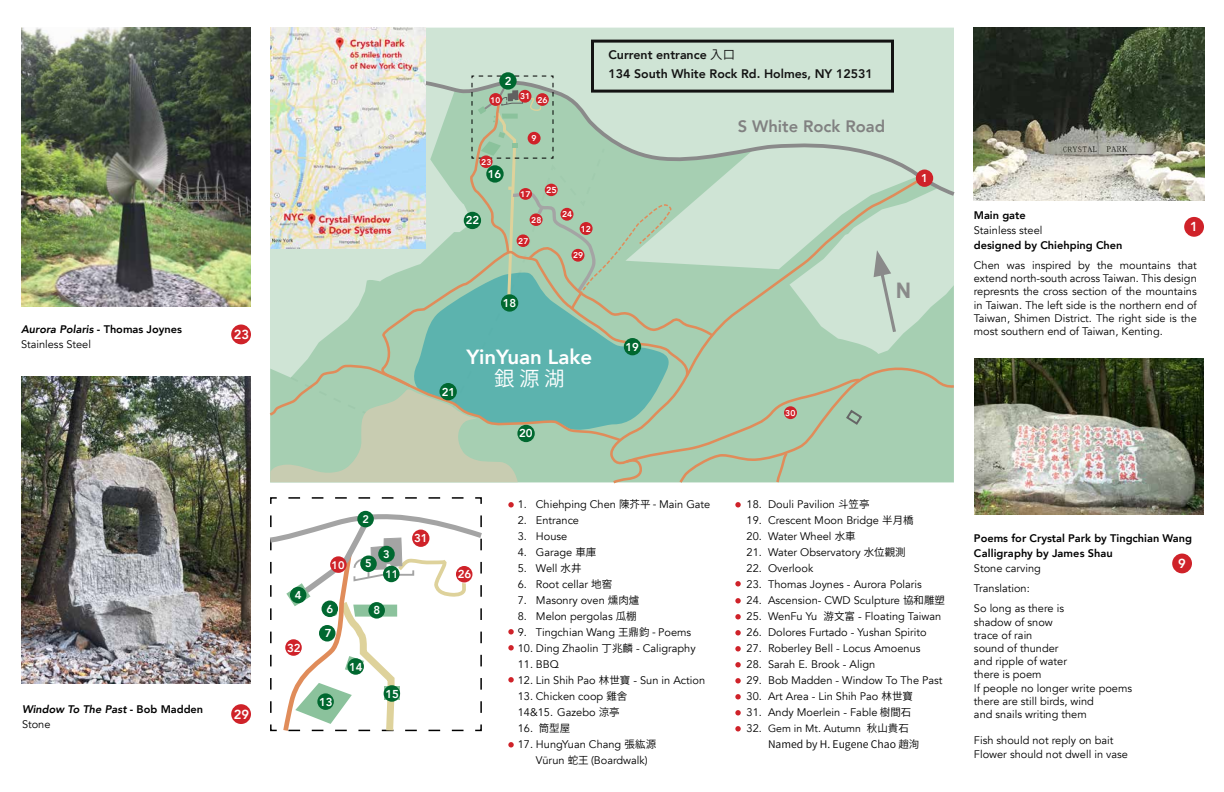
<style>
.page{position:relative;width:1224px;height:792px;background:#fff}
.page>*{position:absolute;margin:0;border:0;box-sizing:border-box;transform-origin:0 0}
.t1{font:700 21.4px "Arial";color:#8a8a8a}
.t2{font:800 20.5px "Avenir";color:#fff}
.t3{font:20.5px "Gen Shin Gothic";color:#fff}
.t4{font:800 16.5px "Avenir";color:#818181}
.t5{font:800 13px "Avenir";color:#fff}
.t6{font:800 12.4px/18.9px "Avenir";color:#131313}
.t7{font:800 11.5px/24.5px "Avenir";color:#fff}
.t8{font:800 11.4px "Avenir";color:#fff}
.t9{font:11px/16px "Avenir";color:#000}
.t10{font:800 11px/15px "Avenir";color:#000}
.t11{font:italic 800 11px/15px "Avenir";color:#000}
.t12{font:800 11px "Avenir";color:#fff}
.t13{font:10.5px "Gen Shin Gothic";color:#000}
.t14{font:10.5px "Avenir";color:#000}
.t15{font:800 8.7px "Avenir";color:#fff;scale:1.04 1}
.t16{font:800 8.5px "Avenir";color:#fff}
.t17{font:800 8.4px "Avenir";color:#fff}
.t18{font:800 8.3px "Avenir";color:#fff}
.t19{font:800 8.2px "Avenir";color:#fff}
.t20{font:800 8.2px "Avenir";color:#fff;scale:1.1 1}
.t21{font:800 8.1px "Avenir";color:#fff}
.s1{font-weight:800;font-style:italic}
.s2{font-weight:800}
.s3{font-style:normal}
.s4{font-weight:400;font-style:normal}
.s5{font-family:"Gen Shin Gothic";font-weight:400}
.s6{font-family:"Gen Shin Gothic";font-size:10.5px}
.s7{font-family:"Gen Shin Gothic";font-size:10.9px}
.s8{font-family:"Gen Shin Gothic"}
</style>
<div class="page">
<div style="left:426px;top:28px;width:528px;height:46px;background:#cfe4d5"></div>
<div style="left:591px;top:40px;width:303px;height:53px;border:3px solid #131313"></div>
<svg style="left:499px;top:72px;width:18px;height:18px"></svg>
<svg style="left:508px;top:502px;width:6px;height:5px"></svg>
<svg style="left:508px;top:629px;width:6px;height:5px"></svg>
<svg style="left:508px;top:645px;width:6px;height:5px"></svg>
<svg style="left:508px;top:677px;width:6px;height:5px"></svg>
<svg style="left:508px;top:742px;width:6px;height:5px"></svg>
<svg style="left:735px;top:502px;width:6px;height:5px"></svg>
<svg style="left:735px;top:598px;width:6px;height:5px"></svg>
<svg style="left:735px;top:581px;width:6px;height:5px"></svg>
<svg style="left:735px;top:614px;width:6px;height:5px"></svg>
<svg style="left:735px;top:630px;width:6px;height:5px"></svg>
<svg style="left:735px;top:646px;width:6px;height:5px"></svg>
<svg style="left:735px;top:662px;width:6px;height:5px"></svg>
<svg style="left:735px;top:678px;width:6px;height:5px"></svg>
<svg style="left:735px;top:694px;width:6px;height:5px"></svg>
<svg style="left:735px;top:710px;width:6px;height:5px"></svg>
<svg style="left:735px;top:726px;width:6px;height:5px"></svg>
<svg style="left:270px;top:497px;width:212px;height:235px"></svg>
<div style="left:368px;top:602px;width:17px;height:17px;background:#006830;border-radius:50%"></div>
<div style="left:285px;top:639px;width:17px;height:17px;background:#cf2229;border-radius:50%"></div>
<div style="left:322px;top:601px;width:16px;height:16px;background:#006830;border-radius:50%"></div>
<div style="left:319px;top:625px;width:17px;height:17px;background:#006830;border-radius:50%"></div>
<div style="left:290px;top:587px;width:16px;height:16px;background:#006830;border-radius:50%"></div>
<div style="left:456px;top:566px;width:16px;height:17px;background:#cf2229;border-radius:50%"></div>
<div style="left:384px;top:685px;width:16px;height:17px;background:#006830;border-radius:50%"></div>
<div style="left:347px;top:658px;width:17px;height:17px;background:#006830;border-radius:50%"></div>
<div style="left:317px;top:693px;width:17px;height:17px;background:#006830;border-radius:50%"></div>
<div style="left:378px;top:546px;width:17px;height:16px;background:#006830;border-radius:50%"></div>
<div style="left:357px;top:511px;width:17px;height:16px;background:#006830;border-radius:50%"></div>
<div style="left:383px;top:566px;width:17px;height:16px;background:#006830;border-radius:50%"></div>
<div style="left:330px;top:556px;width:17px;height:17px;background:#cf2229;border-radius:50%"></div>
<div style="left:360px;top:556px;width:17px;height:16px;background:#006830;border-radius:50%"></div>
<div style="left:412px;top:530px;width:17px;height:17px;background:#cf2229;border-radius:50%"></div>
<svg style="left:269px;top:75px;width:686px;height:409px;background:#adcdb7"></svg>
<div style="left:1184px;top:217px;width:20px;height:20px;background:#cf2229;border-radius:50%"></div>
<div style="left:1172px;top:554px;width:20px;height:19px;background:#cf2229;border-radius:50%"></div>
<div style="left:231px;top:704px;width:20px;height:20px;background:#cf2229;border-radius:50%"></div>
<div style="left:231px;top:325px;width:20px;height:19px;background:#cf2229;border-radius:50%"></div>
<img style="left:974px;top:359px;width:230px;height:156px">
<img style="left:974px;top:28px;width:230px;height:172px">
<img style="left:21px;top:28px;width:230px;height:279px">
<img style="left:21px;top:377px;width:230px;height:307px">
<img style="left:270px;top:28px;width:156px;height:220px">
<p class="t9" style="left:21px;top:322px;width:163px;line-height:15px"><span class="s1">Aurora Polaris</span> <span class="s2">- Thomas Joynes<br></span>Stainless Steel</p>
<p class="t5" style="left:234px;top:324px;width:17px">23</p>
<p class="t11" style="left:22px;top:701px;width:183px">Window To The Past <span class="s3">- Bob Madden<br></span><span class="s4">Stone</span></p>
<p class="t5" style="left:234px;top:704px;width:17px">29</p>
<p class="t8" style="left:505px;top:72px;width:8px">2</p>
<p class="t17" style="left:520px;top:90px;width:12px">31</p>
<p class="t21" style="left:491px;top:93px;width:11px">10</p>
<p class="t18" style="left:538px;top:93px;width:12px">26</p>
<p class="t19" style="left:481px;top:156px;width:12px">23</p>
<p class="t8" style="left:488px;top:165px;width:15px">16</p>
<p class="t8" style="left:466px;top:212px;width:15px">22</p>
<p class="t18" style="left:532px;top:132px;width:7px">9</p>
<p class="t20" style="left:520px;top:188px;width:11px">17</p>
<p class="t15" style="left:546px;top:183px;width:12px">25</p>
<p class="t19" style="left:531px;top:214px;width:12px">28</p>
<p class="t19" style="left:518px;top:235px;width:12px">27</p>
<p class="t17" style="left:562px;top:208px;width:12px">24</p>
<p class="t16" style="left:581px;top:222px;width:12px">12</p>
<p class="t17" style="left:573px;top:249px;width:12px">29</p>
<p class="t8" style="left:503px;top:294px;width:15px">18</p>
<p class="t8" style="left:442px;top:383px;width:15px">21</p>
<h2 class="t2" style="left:466px;top:340px;width:127px">YinYuan Lake</h2>
<h2 class="t3" style="left:494px;top:364px;width:72px">銀 源 湖</h2>
<p class="t8" style="left:519px;top:425px;width:15px">20</p>
<p class="t6" style="left:608px;top:46px;width:266px">Current entrance <span class="s5">入口<br></span>134 South White Rock Rd. Holmes, NY 12531</p>
<h3 class="t4" style="left:738px;top:113px;width:149px">S White Rock Road</h3>
<p class="t8" style="left:921px;top:169px;width:8px">1</p>
<p class="t8" style="left:626px;top:338px;width:15px">19</p>
<p class="t17" style="left:785px;top:406px;width:12px">30</p>
<h1 class="t1" style="left:896px;top:276px;width:17px">N</h1>
<p class="t7" style="left:295px;top:583px;width:8px">4</p>
<p class="t7" style="left:287px;top:635px;width:15px">32</p>
<p class="t12" style="left:363px;top:510px;width:8px">2</p>
<p class="t12" style="left:332px;top:556px;width:14px">10</p>
<p class="t12" style="left:365px;top:555px;width:8px">5</p>
<p class="t12" style="left:383px;top:545px;width:8px">3</p>
<p class="t12" style="left:385px;top:566px;width:14px">11</p>
<p class="t7" style="left:325px;top:597px;width:10px">6<br>7</p>
<p class="t7" style="left:319px;top:690px;width:15px">13</p>
<p class="t7" style="left:373px;top:598px;width:8px">8</p>
<p class="t7" style="left:349px;top:654px;width:15px">14</p>
<p class="t7" style="left:385px;top:681px;width:15px">15</p>
<p class="t8" style="left:414px;top:529px;width:15px">31</p>
<p class="t7" style="left:458px;top:562px;width:15px">26</p>
<p class="t9" style="left:536px;top:496px;width:176px">Chiehping Chen <span class="s6">陳芥平</span> <span class="s7">-</span> Main Gate<br>Entrance<br>House<br>Garage <span class="s6">車庫<br></span>Well <span class="s6">水井<br></span>Root cellar <span class="s6">地窖<br></span>Masonry oven <span class="s6">燻肉爐<br></span>Melon pergolas <span class="s6">瓜棚<br></span>Tingchian Wang <span class="s6">王鼎鈞</span> <span class="s7">-</span> Poems</p>
<p class="t9" style="left:518px;top:640px;width:179px">10. Ding Zhaolin <span class="s6">丁兆麟</span> - Caligraphy</p>
<p class="t9" style="left:518px;top:656px;width:43px">11. BBQ</p>
<p class="t9" style="left:518px;top:672px;width:189px">12. Lin Shih Pao <span class="s6">林世寶</span> - Sun in Action</p>
<p class="t9" style="left:518px;top:688px;width:111px">13. Chicken coop <span class="s6">雞舍<br></span>14&amp;15. Gazebo <span class="s6">涼亭</span></p>
<p class="t13" style="left:539px;top:720px;width:33px">筒型屋</p>
<p class="t9" style="left:536px;top:736px;width:122px;text-indent:-18px">17. HungYuan Chang <span class="s6">張紘源<br></span>Vūrun <span class="s6">蛇王</span> (Boardwalk)</p>
<p class="t9" style="left:518px;top:496px;width:11px;text-align:justify">1.<br>2.<br>3.<br>4.<br>5.<br>6.<br>7.<br>8.<br>9.</p>
<p class="t9" style="left:518px;top:720px;width:17px">16.</p>
<p class="t9" style="left:768px;top:496px;width:179px">Douli Pavilion <span class="s6">斗笠亭<br></span>Crescent Moon Bridge <span class="s6">半月橋<br></span>Water Wheel <span class="s6">水車<br></span>Water Observatory <span class="s6">水位觀測<br></span>Overlook<br>Thomas Joynes - Aurora Polaris<br>Ascension- CWD Sculpture <span class="s6">協和雕塑<br></span>WenFu Yu <span class="s6">游文富</span> - Floating Taiwan<br>Dolores Furtado - Yushan Spirito<br>Roberley Bell - Locus Amoenus<br>Sarah E. Brook - Align<br>Bob Madden - Window To The Past<br>Art Area - Lin Shih Pao <span class="s6">林世寶<br></span>Andy Moerlein - Fable <span class="s6">樹間石</span></p>
<p class="t14" style="left:768px;top:722px;width:142px">Gem in Mt. Autumn <span class="s8">秋山貴石</span></p>
<p class="t13" style="left:768px;top:736px;width:153px">Named by H. Eugene Chao 趙洵</p>
<p class="t9" style="left:747px;top:496px;width:17px;text-align:justify">18.<br>19.<br>20.<br>21.<br>22.<br>23.<br>24.<br>25.<br>26.<br>27.<br>28.<br>29.<br>30.<br>31.<br>32.</p>
<p class="t10" style="left:974px;top:208px;width:53px">Main gate</p>
<p class="t9" style="left:974px;top:222px;width:70px">Stainless steel</p>
<p class="t10" style="left:974px;top:238px;width:150px">designed by Chiehping Chen</p>
<p class="t9" style="left:974px;top:259px;width:225px;line-height:13.2px;text-align:justify">Chen was inspired by the mountains that extend north-south across Taiwan. This design represnts the cross section of the mountains in Taiwan. The left side is the northern end of Taiwan, Shimen District. The right side is the most southern end of Taiwan, Kenting.</p>
<p class="t5" style="left:1190px;top:217px;width:9px">1</p>
<p class="t10" style="left:974px;top:531px;width:220px">Poems for Crystal Park by Tingchian Wang<br>Calligraphy by James Shau</p>
<p class="t9" style="left:974px;top:559px;width:92px;line-height:20px">Stone carving<br>Translation:<br>So long as there is</p>
<p class="t9" style="left:974px;top:615px;width:160px;line-height:13.2px">shadow of snow<br>trace of rain<br>sound of thunder<br>and ripple of water<br>there is poem<br>If people no longer write poems there are still birds, wind<br>and snails writing them</p>
<p class="t9" style="left:974px;top:734px;width:155px;line-height:13.2px">Fish should not reply on bait<br>Flower should not dwell in vase</p>
<p class="t5" style="left:1178px;top:553px;width:9px">9</p>
</div>
